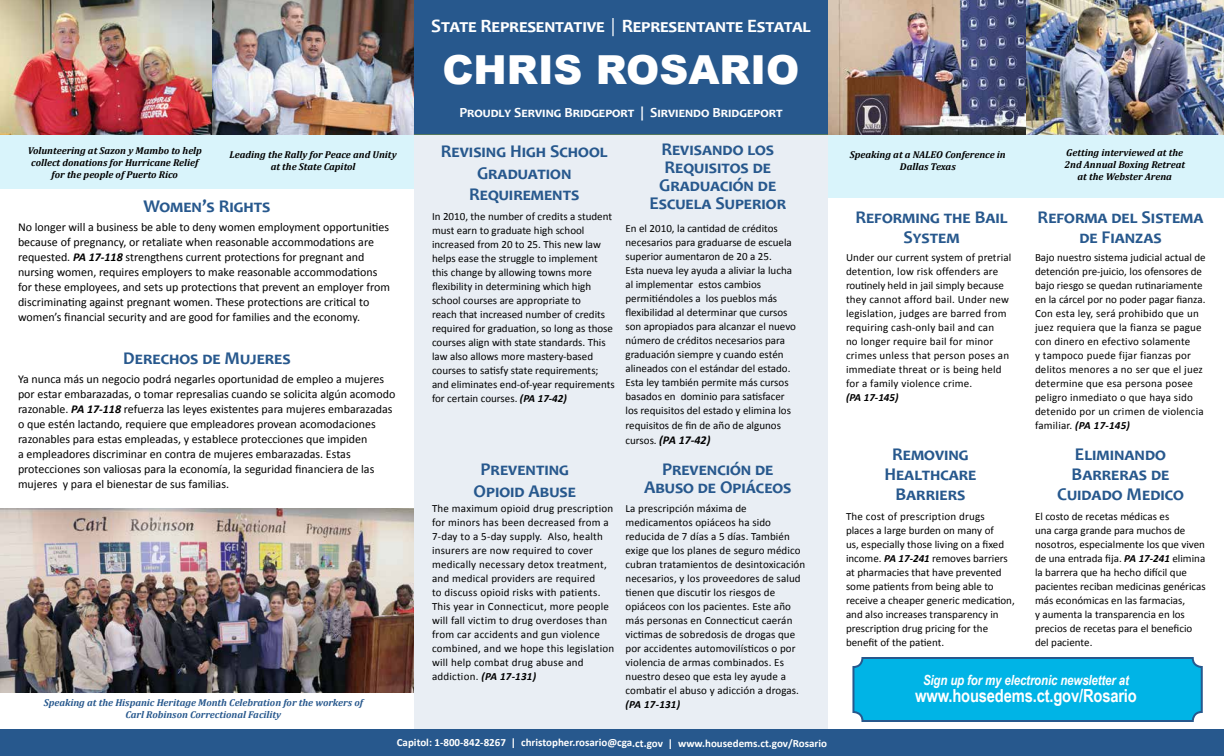
<style>
.page{position:relative;width:1224px;height:756px;background:#fff}
.page>*{position:absolute;margin:0;border:0;box-sizing:border-box;transform-origin:0 0}
.t1{font:900 40px "Arial";color:#fff}
.t2{font:700 19px "Candara";letter-spacing:-.01em;color:#fff}
.t3{font:700 18px/20px "Candara";color:#27588d;text-align:center}
.t4{font:700 18px "Arial Narrow";letter-spacing:-.01em;color:#fff}
.t5{font:700 14px "Candara";color:#fff}
.t6{font:italic 700 14px "Arial Narrow";letter-spacing:-.01em;color:#fff}
.t7{font:12px/15px "Calibri";color:#000}
.t8{font:italic 700 12px "Calibri";color:#000}
.t9{font:11px/14px "Calibri";color:#000}
.t10{font:11px/14px "Calibri";letter-spacing:.02em;color:#000}
.t11{font:700 11px "Calibri";color:#fffffe}
.t12{font:italic 700 11px "Calibri";color:#000}
.t13{font:italic 700 10px/12px "Cambria";color:#000;text-align:center}
.t14{font:italic 700 10px "Cambria";color:#27588d}
.s1{font-family:"Calibri"}
.s2{font-weight:700;font-style:italic}
.s3{font-weight:400;font-style:normal;font-size:11px}
</style>
<div class="page">
<div style="left:828px;top:135px;width:396px;height:63px;background:#d9f4fb"></div>
<div style="left:415px;top:133px;width:413px;height:623px;background:#e9eef4"></div>
<div style="left:0;top:126px;width:414px;height:63px;background:#d9f4fb"></div>
<div style="left:414px;top:0;width:414px;height:135px;background:#27588d"></div>
<img style="left:0;top:0;width:414px;height:135px">
<img style="left:828px;top:0;width:396px;height:135px">
<div style="left:0;top:729px;width:1224px;height:27px;background:#27588d"></div>
<img style="left:0;top:508px;width:414px;height:185px">
<div style="left:853px;top:658px;width:349px;height:63px;background:#00b4e6;border-radius:9px"></div>
<div style="left:852px;top:657px;width:351px;height:65px;border:2px solid #27588d;border-radius:9px"></div>
<h2 class="t2" style="left:431px;top:14px;width:381px">State Representative <span class="s1">│</span> Representante Estatal</h2>
<h1 class="t1" style="left:442px;top:41px;width:359px">CHRIS ROSARIO</h1>
<p class="t5" style="left:459px;top:103px;width:325px">Proudly Serving Bridgeport | Sirviendo Bridgeport</p>
<h3 class="t3" style="left:649px;top:140px;width:138px;line-height:18px">Revisando los<br>Requisitos de<br>Graduación de<br>Escuela Superior</h3>
<h3 class="t3" style="left:441px;top:140px;width:168px;line-height:21.6px">Revising High School<br>Graduation<br>Requirements</h3>
<p class="t13" style="left:28px;top:144px;width:176px">Volunteering at Sazon y Mambo to help collect donations for Hurricane Relief for the people of Puerto Rico</p>
<p class="t13" style="left:850px;top:149px;width:157px">Speaking at a NALEO Conference in<br>Dallas Texas</p>
<p class="t13" style="left:1064px;top:146px;width:122px">Getting interviewed at the<br>2nd Annual Boxing Retreat at the Webster Arena</p>
<p class="t13" style="left:230px;top:148px;width:169px">Leading the Rally for Peace and Unity at the State Capitol</p>
<h3 class="t3" style="left:143px;top:195px;width:129px">Women’s Rights</h3>
<h3 class="t3" style="left:1038px;top:207px;width:167px">Reforma del Sistema de Fianzas</h3>
<h3 class="t3" style="left:855px;top:207px;width:154px">Reforming the Bail<br>System</h3>
<p class="t9" style="left:432px;top:209px;width:184px">In 2010, the number of credits a student must earn to graduate high school increased from 20 to 25. This new law helps ease the struggle to implement this change by allowing towns more flexibility in determining which high school courses are appropriate to<br>reach that increased number of credits required for graduation, so long as those courses align with state standards. This law also allows more mastery-based courses to satisfy state requirements; and eliminates end-of-year requirements for certain courses. <span class="s2">(PA 17-42)</span></p>
<p class="t7" style="left:18px;top:220px;width:374px">No longer will a business be able to deny women employment opportunities because of pregnancy, or retaliate when reasonable accommodations are requested. <span class="s2">PA 17-118</span> strengthens current protections for pregnant and nursing women, requires employers to make reasonable accommodations for these employees, and sets up protections that prevent an employer from discriminating against pregnant women. These protections are critical to women’s financial security and are good for families and the economy.</p>
<p class="t9" style="left:626px;top:221px;width:172px">En el 2010, la cantidad de créditos necesarios para graduarse de escuela superior aumentaron de 20 a 25.<br>Esta nueva ley ayuda a aliviar la lucha al implementar estos cambios permitiéndoles a los pueblos más flexibilidad al determinar que cursos son apropiados para alcanzar el nuevo número de créditos necesarios para graduación siempre y cuando estén alineados con el estándar del estado.<br>Esta ley también permite más cursos basados en dominio para satisfacer los requisitos del estado y elimina los</p>
<p class="t9" style="left:626px;top:418px;width:157px">requisitos de fin de año de algunos</p>
<p class="t8" style="left:626px;top:432px;width:86px"><span class="s3">cursos.</span> (PA 17-42)</p>
<p class="t10" style="left:846px;top:251px;width:167px">Under our current system of pretrial detention, low risk offenders are routinely held in jail simply because they cannot afford bail. Under new legislation, judges are barred from requiring cash-only bail and can<br>no longer require bail for minor crimes unless that person poses an immediate threat or is being held for a family violence crime.</p>
<p class="t12" style="left:846px;top:391px;width:54px">(PA 17-145)</p>
<p class="t10" style="left:1035px;top:251px;width:172px">Bajo nuestro sistema judicial actual de detención pre-juicio, los ofensores de bajo riesgo se quedan rutinariamente en la cárcel por no poder pagar fianza.<br>Con esta ley, será prohibido que un juez requiera que la fianza se pague con dinero en efectivo solamente<br>y tampoco puede fijar fianzas por delitos menores a no ser que el juez determine que esa persona posee peligro inmediato o que haya sido detenido por un crimen de violencia familiar. <span class="s2">(PA 17-145)</span></p>
<h3 class="t3" style="left:123px;top:348px;width:169px">Derechos de Mujeres</h3>
<p class="t7" style="left:18px;top:372px;width:379px">Ya nunca más un negocio podrá negarles oportunidad de empleo a mujeres por estar embarazadas, o tomar represalias cuando se solicita algún acomodo razonable. <span class="s2">PA 17-118</span> refuerza las leyes existentes para mujeres embarazadas o que estén lactando, requiere que empleadores provean acomodaciones razonables para estas empleadas, y establece protecciones que impiden<br>a empleadores discriminar en contra de mujeres embarazadas. Estas protecciones son valiosas para la economía, la seguridad financiera de las mujeres y para el bienestar de sus familias.</p>
<h3 class="t3" style="left:884px;top:444px;width:94px">Removing<br>Healthcare<br>Barriers</h3>
<p class="t9" style="left:846px;top:509px;width:170px">The cost of prescription drugs places a large burden on many of<br>us, especially those living on a fixed income. <span class="s2">PA 17-241</span> removes barriers at pharmacies that have prevented some patients from being able to receive a cheaper generic medication, and also increases transparency in prescription drug pricing for the benefit of the patient.</p>
<h3 class="t3" style="left:1057px;top:444px;width:128px">Eliminando<br>Barreras de<br>Cuidado Medico</h3>
<h3 class="t3" style="left:644px;top:460px;width:149px;line-height:18px">Prevención de<br>Abuso de Opiáceos</h3>
<h3 class="t3" style="left:474px;top:458px;width:104px;line-height:21.6px">Preventing<br>Opioid Abuse</h3>
<p class="t9" style="left:626px;top:502px;width:181px">La prescripción máxima de medicamentos opiáceos ha sido reducida de 7 días a 5 días. También exige que los planes de seguro médico cubran tratamientos de desintoxicación necesarios, y los proveedores de salud tienen que discutir los riesgos de opiáceos con los pacientes. Este año más personas en Connecticut caerán victimas de sobredosis de drogas que por accidentes automovilísticos o por violencia de armas combinados. Es nuestro deseo que esta ley ayude a combatir el abuso y adicción a drogas.</p>
<p class="t10" style="left:432px;top:502px;width:184px">The maximum opioid drug prescription for minors has been decreased from a 7-day to a 5-day supply. Also, health insurers are now required to cover medically necessary detox treatment, and medical providers are required<br>to discuss opioid risks with patients.<br>This year in Connecticut, more people will fall victim to drug overdoses than from car accidents and gun violence combined, and we hope this legislation will help combat drug abuse and addiction. <span class="s2">(PA 17-131)</span></p>
<p class="t9" style="left:1035px;top:509px;width:172px">El costo de recetas médicas es<br>una carga grande para muchos de nosotros, especialmente los que viven de una entrada fija. <span class="s2">PA 17-241</span> elimina la barrera que ha hecho difícil que pacientes reciban medicinas genéricas más económicas en las farmacias,<br>y aumenta la transparencia en los precios de recetas para el beneficio del paciente.</p>
<p class="t6" style="left:923px;top:669px;width:207px">Sign up for my electronic newsletter at</p>
<h3 class="t4" style="left:915px;top:682px;width:223px">www.housedems.ct.gov/Rosario</h3>
<p class="t14" style="left:44px;top:696px;width:321px">Speaking at the Hispanic Heritage Month Celebration for the workers of</p>
<p class="t12" style="left:626px;top:698px;width:56px">(PA 17-131)</p>
<p class="t14" style="left:125px;top:708px;width:157px">Carl Robinson Correctional Facility</p>
<p class="t11" style="left:397px;top:736px;width:432px">Capitol: 1-800-842-8267 | christopher.rosario@cga.ct.gov | www.housedems.ct.gov/Rosario</p>
</div>
